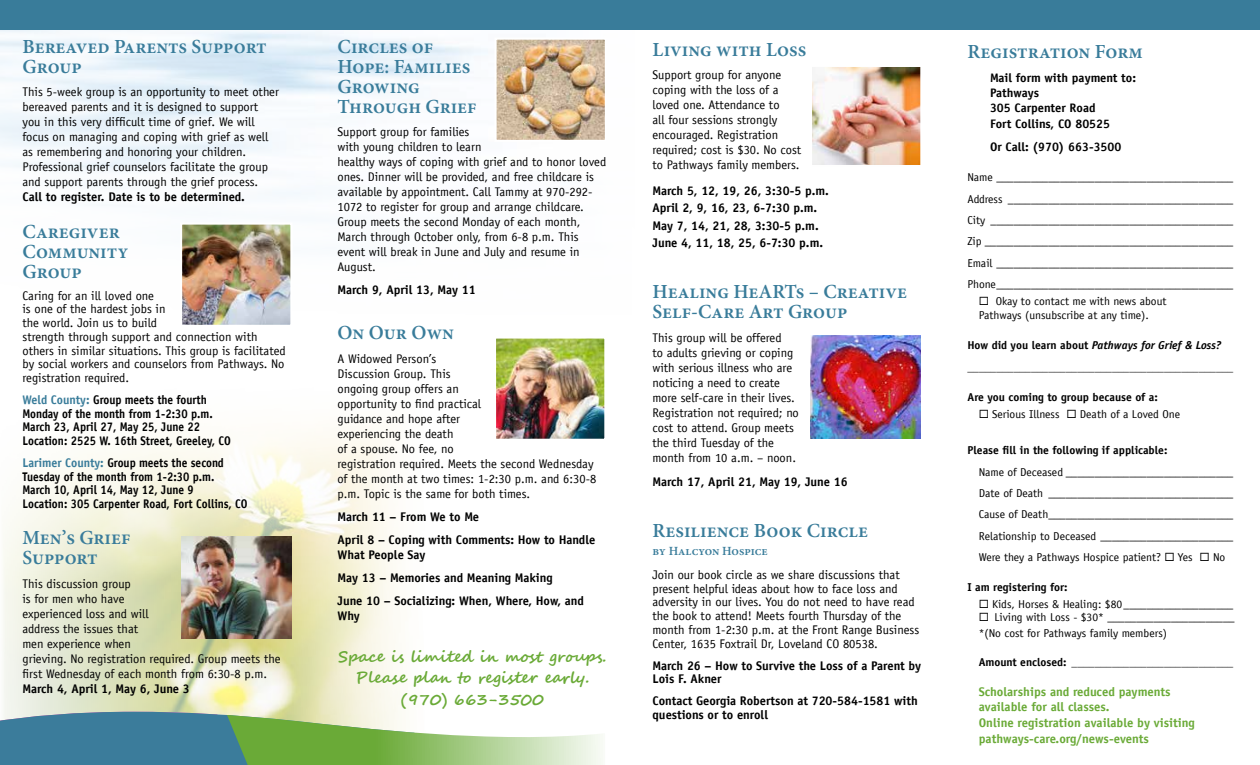
<style>
.page{position:relative;width:1260px;height:765px;background:#fff}
.page>*{position:absolute;margin:0;border:0;box-sizing:border-box;transform-origin:0 0}
.t1{font:600 20px/20px "Minion Pro";color:#397c9a}
.t2{font:700 15.62px/21.1px "Segoe Script";color:#6aaa37;text-align:center}
.t3{font:12.5px/15px "Officina Sans LT";color:#000}
.t4{font:700 12.5px/17.5px "Officina Sans LT";color:#000}
.t5{font:700 12.5px/13.8px "Officina Sans LT";color:#000;scale:.91 1}
.t6{font:700 12.5px/15.6px "Officina Sans LT";color:#6aaa37}
.t7{font:600 12.5px "Minion Pro";color:#397c9a}
.t8{font:700 12.25px/15.4px "Officina Sans LT";color:#000}
.t9{font:11.38px/21.4px "Officina Sans LT";color:#000;text-align:justify}
.t10{font:700 11.38px "Officina Sans LT";color:#000}
.t11{font:italic 700 11.38px/21.4px "Officina Sans LT";color:#000}
.s1{color:#397c9a}
.s2{font-style:normal}
</style>
<div class="page">
<img style="left:3px;top:429px;width:399px;height:283px">
<img style="left:0;top:29px;width:642px;height:168px">
<img style="left:183px;top:225px;width:107px;height:99px">
<div style="left:180px;top:222px;width:113px;height:105px;border:2px solid #fff"></div>
<img style="left:811px;top:336px;width:110px;height:102px">
<img style="left:497px;top:41px;width:107px;height:98px">
<div style="left:494px;top:38px;width:113px;height:104px;border:2px solid #fff"></div>
<div style="left:0;top:0;width:1260px;height:29px;background:#397c9a"></div>
<svg style="left:0;top:712px;width:603px;height:53px"></svg>
<img style="left:181px;top:536px;width:110px;height:102px">
<img style="left:497px;top:339px;width:106px;height:99px">
<div style="left:494px;top:336px;width:112px;height:105px;border:2px solid #fff"></div>
<img style="left:813px;top:67px;width:106px;height:98px">
<div style="left:810px;top:64px;width:112px;height:104px;border:2px solid #fff"></div>
<h1 class="t1" style="left:22px;top:37px;width:246px">Bereaved Parents Support<br>Group</h1>
<p class="t3" style="left:22px;top:85px;width:258px">This 5-week group is an opportunity to meet other bereaved parents and it is designed to support you in this very difficult time of grief. We will focus on managing and coping with grief as well as remembering and honoring your children.<br>Professional grief counselors facilitate the group and support parents through the grief process.</p>
<p class="t4" style="left:22px;top:188px;width:224px">Call to register. Date is to be determined.</p>
<h1 class="t1" style="left:22px;top:221px;width:107px">Caregiver<br>Community<br>Group</h1>
<p class="t3" style="left:22px;top:288px;width:265px;line-height:13.8px">Caring for an ill loved one<br>is one of the hardest jobs in<br>the world. Join us to build<br>strength through support and connection with others in similar situations. This group is facilitated by social workers and counselors from Pathways. No registration required.</p>
<p class="t5" style="left:22px;top:393px;width:230px"><span class="s1">Weld County:</span> Group meets the fourth Monday of the month from 1-2:30 p.m.<br>March 23, April 27, May 25, June 22<br>Location: 2525 W. 16th Street, Greeley, CO</p>
<p class="t5" style="left:22px;top:456px;width:249px"><span class="s1">Larimer County:</span> Group meets the second Tuesday of the month from 1-2:30 p.m.<br>March 10, April 14, May 12, June 9<br>Location: 305 Carpenter Road, Fort Collins, CO</p>
<h1 class="t1" style="left:22px;top:528px;width:110px">Men’s Grief<br>Support</h1>
<p class="t3" style="left:22px;top:576px;width:259px">This discussion group<br>is for men who have<br>experienced loss and will<br>address the issues that<br>men experience when<br>grieving. No registration required. Group meets the first Wednesday of each month from 6:30-8 p.m.</p>
<p class="t4" style="left:22px;top:679px;width:169px">March 4, April 1, May 6, June 3</p>
<h1 class="t1" style="left:338px;top:37px;width:141px">Circles of<br>Hope: Families<br>Growing<br>Through Grief</h1>
<p class="t3" style="left:338px;top:125px;width:270px">Support group for families<br>with young children to learn<br>healthy ways of coping with grief and to honor loved ones. Dinner will be provided, and free childcare is available by appointment. Call Tammy at 970-292- 1072 to register for group and arrange childcare.<br>Group meets the second Monday of each month, March through October only, from 6-8 p.m. This event will break in June and July and resume in August.</p>
<p class="t4" style="left:338px;top:281px;width:140px">March 9, April 13, May 11</p>
<h1 class="t1" style="left:338px;top:323px;width:118px">On Our Own</h1>
<p class="t3" style="left:338px;top:351px;width:260px">A Widowed Person’s<br>Discussion Group. This<br>ongoing group offers an<br>opportunity to find practical<br>guidance and hope after<br>experiencing the death<br>of a spouse. No fee, no<br>registration required. Meets the second Wednesday of the month at two times: 1-2:30 p.m. and 6:30-8 p.m. Topic is the same for both times.</p>
<p class="t4" style="left:338px;top:505px;width:259px;line-height:23.1px">March 11 – From We to Me<br>April 8 – Coping with Comments: How to Handle</p>
<p class="t4" style="left:338px;top:543px;width:248px;line-height:23.1px">What People Say<br>May 13 – Memories and Meaning Making<br>June 10 – Socializing: When, Where, How, and</p>
<p class="t4" style="left:338px;top:607px;width:24px">Why</p>
<p class="t2" style="left:339px;top:646px;width:269px">Space is limited in most groups.<br>Please plan to register early. (970) 663-3500</p>
<h1 class="t1" style="left:652px;top:39px;width:156px">Living with Loss</h1>
<p class="t3" style="left:652px;top:67px;width:150px">Support group for anyone coping with the loss of a loved one. Attendance to<br>all four sessions strongly encouraged. Registration required; cost is $30. No cost to Pathways family members.</p>
<p class="t4" style="left:652px;top:181px;width:178px">March 5, 12, 19, 26, 3:30-5 p.m.<br>April 2, 9, 16, 23, 6-7:30 p.m.<br>May 7, 14, 21, 28, 3:30-5 p.m.<br>June 4, 11, 18, 25, 6-7:30 p.m.</p>
<h1 class="t1" style="left:652px;top:282px;width:256px">Healing HeARTs – Creative<br>Self-Care Art Group</h1>
<p class="t3" style="left:652px;top:330px;width:148px">This group will be offered<br>to adults grieving or coping with serious illness who are noticing a need to create more self-care in their lives.<br>Registration not required; no cost to attend. Group meets the third Tuesday of the month from 10 a.m. – noon.</p>
<p class="t4" style="left:652px;top:473px;width:197px">March 17, April 21, May 19, June 16</p>
<h1 class="t1" style="left:652px;top:521px;width:217px">Resilience Book Circle</h1>
<p class="t7" style="left:652px;top:542px;width:117px">by Halcyon Hospice</p>
<p class="t3" style="left:652px;top:568px;width:268px;line-height:13.8px">Join our book circle as we share discussions that present helpful ideas about how to face loss and adversity in our lives. You do not need to have read the book to attend! Meets fourth Thursday of the month from 1-2:30 p.m. at the Front Range Business Center, 1635 Foxtrail Dr, Loveland CO 80538.</p>
<p class="t4" style="left:652px;top:658px;width:270px;line-height:13.8px">March 26 – How to Survive the Loss of a Parent by<br>Lois F. Akner</p>
<p class="t4" style="left:652px;top:694px;width:267px;line-height:13.8px">Contact Georgia Robertson at 720-584-1581 with questions or to enroll</p>
<h1 class="t1" style="left:968px;top:42px;width:177px">Registration Form</h1>
<p class="t8" style="left:990px;top:70px;width:148px">Mail form with payment to:<br>Pathways<br>305 Carpenter Road<br>Fort Collins, CO 80525</p>
<p class="t8" style="left:990px;top:139px;width:133px">Or Call: (970) 663-3500</p>
<p class="t9" style="left:968px;top:167px;width:267px">Name _________________________________________ Address _______________________________________ City __________________________________________ Zip ___________________________________________ Email _________________________________________ Phone_________________________________________</p>
<p class="t9" style="left:979px;top:294px;width:189px;line-height:14.2px">◻ Okay to contact me with news about<br>Pathways (unsubscribe at any time).</p>
<p class="t11" style="left:967px;top:335px;width:267px"><span class="s2">How did you learn about</span> Pathways for Grief &amp; Loss? ______________________________________________</p>
<p class="t10" style="left:967px;top:390px;width:192px">Are you coming to group because of a:</p>
<p class="t9" style="left:979px;top:403px;width:203px">◻ Serious Illness ◻ Death of a Loved One</p>
<p class="t10" style="left:967px;top:443px;width:201px">Please fill in the following if applicable:</p>
<p class="t9" style="left:979px;top:461px;width:256px">Name of Deceased _____________________________ Date of Death ________________________________ Cause of Death________________________________ Relationship to Deceased _______________________ Were they a Pathways Hospice patient? ◻ Yes ◻ No</p>
<p class="t10" style="left:967px;top:580px;width:102px">I am registering for:</p>
<p class="t9" style="left:979px;top:593px;width:256px">◻ Kids, Horses &amp; Healing: $80___________________</p>
<p class="t9" style="left:979px;top:609px;width:257px;line-height:16.6px">◻ Living with Loss - $30* ______________________ *(No cost for Pathways family members)</p>
<p class="t10" style="left:979px;top:655px;width:256px">Amount enclosed: ____________________________</p>
<p class="t6" style="left:979px;top:684px;width:218px">Scholarships and reduced payments available for all classes.<br>Online registration available by visiting pathways-care.org/news-events</p>
</div>
